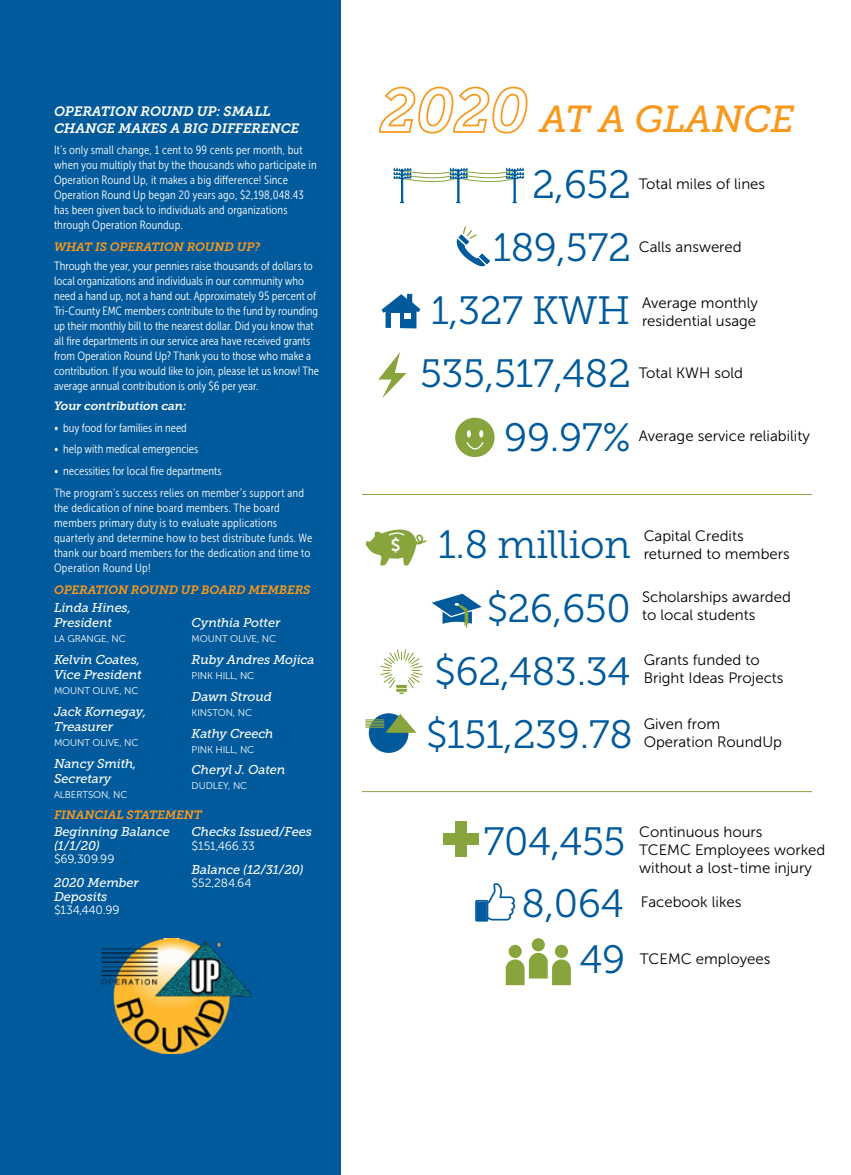
<style>
.page{position:relative;width:851px;height:1175px;background:#fff}
.page>*{position:absolute;margin:0;border:0;box-sizing:border-box;transform-origin:0 0}
.t1{font:39.45px/63.2px "Museo Slab 300";letter-spacing:-.01em;color:#005a9c}
.t2{font:italic 37.5px "Museo Slab 500";letter-spacing:-.01em;color:#f8991d}
.t3{font:16.95px "Museo Sans 700";color:#fff}
.t4{font:15px/18px "Museo Sans 300";color:#000}
.t5{font:italic 13.5px/16.5px "Museo Slab 700";letter-spacing:-.01em;color:#fff}
.t6{font:italic 12.75px/15px "Museo Slab 500";letter-spacing:-.01em;color:#fff}
.t7{font:12px/15px "Museo Sans Cond 300";color:#fff}
.t8{font:12px/15px "Museo Sans Cond 300";letter-spacing:.02em;color:#fff}
.t9{font:italic 12px "Museo Slab 700";letter-spacing:-.01em;color:#f8991d}
.t10{font:12px "Museo Sans 300";letter-spacing:-.01em;color:#fff}
.t11{font:italic 12px "Museo Slab 700";letter-spacing:-.015em;color:#fff}
.t12{font:9.75px "Museo Sans 300";letter-spacing:-.01em;color:#fff}
.s1{font-family:"Museo Slab 700";font-size:61.5px}
</style>
<div class="page">
<div style="left:0;top:0;width:341px;height:1174px;background:#005a9c"></div>
<img style="left:101px;top:938px;width:151px;height:115px">
<hr style="left:362px;top:494px;width:450px;height:1px;background:#88a53d">
<hr style="left:362px;top:791px;width:450px;height:1px;background:#88a53d">
<svg style="left:378px;top:352px;width:28px;height:46px"></svg>
<svg style="left:381px;top:294px;width:39px;height:34px"></svg>
<div style="left:391px;top:313px;width:8px;height:16px;background:#fff"></div>
<div style="left:404px;top:313px;width:7px;height:6px;background:#fff"></div>
<svg style="left:456px;top:226px;width:34px;height:41px"></svg>
<svg style="left:393px;top:168px;width:131px;height:35px"></svg>
<div style="left:455px;top:418px;width:39px;height:39px;background:#88a53d;border-radius:50%"></div>
<svg style="left:466px;top:430px;width:18px;height:27px"></svg>
<svg style="left:380px;top:649px;width:42px;height:45px"></svg>
<svg style="left:365px;top:529px;width:62px;height:37px"></svg>
<svg style="left:432px;top:593px;width:50px;height:35px"></svg>
<svg style="left:475px;top:883px;width:40px;height:38px"></svg>
<div style="left:508px;top:944px;width:13px;height:14px;background:#88a53d;border-radius:50%"></div>
<div style="left:531px;top:938px;width:14px;height:13px;background:#88a53d;border-radius:50%"></div>
<svg style="left:505px;top:952px;width:66px;height:33px"></svg>
<div style="left:555px;top:944px;width:13px;height:14px;background:#88a53d;border-radius:50%"></div>
<div style="left:455px;top:821px;width:11px;height:35px;background:#88a53d"></div>
<div style="left:443px;top:833px;width:35px;height:11px;background:#88a53d"></div>
<div style="left:369px;top:713px;width:39px;height:40px;background:#005a9c;border-radius:50%"></div>
<svg style="left:365px;top:714px;width:51px;height:18px"></svg>
<p class="t5" style="left:54px;top:103px;width:247px">OPERATION ROUND UP: SMALL<br>CHANGE MAKES A BIG DIFFERENCE</p>
<p class="t7" style="left:54px;top:143px;width:264px">It’s only small change, 1 cent to 99 cents per month, but when you multiply that by the thousands who participate in Operation Round Up, it makes a big difference! Since Operation Round Up began 20 years ago, $2,198,048.43 has been given back to individuals and organizations through Operation Roundup.</p>
<p class="t9" style="left:54px;top:240px;width:208px">WHAT IS OPERATION ROUND UP?</p>
<p class="t7" style="left:54px;top:258px;width:266px">Through the year, your pennies raise thousands of dollars to local organizations and individuals in our community who need a hand up, not a hand out. Approximately 95 percent of Tri-County EMC members contribute to the fund by rounding up their monthly bill to the nearest dollar. Did you know that all fire departments in our service area have received grants from Operation Round Up? Thank you to those who make a contribution. If you would like to join, please let us know! The average annual contribution is only $6 per year.</p>
<p class="t11" style="left:54px;top:399px;width:134px">Your contribution can:</p>
<p class="t7" style="left:54px;top:420px;width:134px">• buy food for families in need</p>
<p class="t7" style="left:54px;top:442px;width:146px">• help with medical emergencies</p>
<p class="t7" style="left:54px;top:460px;width:251px;line-height:21.8px">• necessities for local fire departments<br>The program’s success relies on member’s support and</p>
<p class="t8" style="left:54px;top:500px;width:260px">the dedication of nine board members. The board members primary duty is to evaluate applications quarterly and determine how to best distribute funds. We thank our board members for the dedication and time to Operation Round Up!</p>
<p class="t9" style="left:54px;top:583px;width:258px">OPERATION ROUND UP BOARD MEMBERS</p>
<p class="t6" style="left:54px;top:600px;width:79px">Linda Hines,<br>President</p>
<p class="t12" style="left:54px;top:633px;width:73px">LA GRANGE, NC</p>
<p class="t6" style="left:54px;top:652px;width:89px">Kelvin Coates,<br>Vice President</p>
<p class="t12" style="left:54px;top:685px;width:86px">MOUNT OLIVE, NC</p>
<p class="t6" style="left:54px;top:704px;width:94px">Jack Kornegay,<br>Treasurer</p>
<p class="t12" style="left:54px;top:737px;width:86px">MOUNT OLIVE, NC</p>
<p class="t6" style="left:54px;top:755px;width:84px">Nancy Smith,<br>Secretary</p>
<p class="t12" style="left:54px;top:789px;width:75px">ALBERTSON, NC</p>
<p class="t6" style="left:192px;top:615px;width:90px">Cynthia Potter</p>
<p class="t12" style="left:192px;top:633px;width:86px">MOUNT OLIVE, NC</p>
<p class="t6" style="left:192px;top:652px;width:124px">Ruby Andres Mojica</p>
<p class="t12" style="left:192px;top:670px;width:64px">PINK HILL, NC</p>
<p class="t6" style="left:192px;top:689px;width:82px">Dawn Stroud</p>
<p class="t12" style="left:192px;top:707px;width:62px">KINSTON, NC</p>
<p class="t6" style="left:192px;top:725px;width:83px">Kathy Creech</p>
<p class="t12" style="left:192px;top:744px;width:64px">PINK HILL, NC</p>
<p class="t6" style="left:192px;top:762px;width:95px">Cheryl J. Oaten</p>
<p class="t12" style="left:192px;top:780px;width:57px">DUDLEY, NC</p>
<p class="t9" style="left:54px;top:808px;width:150px">FINANCIAL STATEMENT</p>
<p class="t6" style="left:54px;top:825px;width:117px;line-height:13.5px">Beginning Balance (1/1/20)</p>
<p class="t10" style="left:54px;top:852px;width:62px">$69,309.99</p>
<p class="t6" style="left:54px;top:876px;width:86px;line-height:13.5px">2020 Member<br>Deposits</p>
<p class="t10" style="left:54px;top:903px;width:67px">$134,440.99</p>
<p class="t6" style="left:192px;top:824px;width:122px">Checks Issued/Fees</p>
<p class="t10" style="left:192px;top:839px;width:65px">$151,466.33</p>
<p class="t6" style="left:192px;top:861px;width:113px">Balance (12/31/20)</p>
<p class="t10" style="left:192px;top:876px;width:61px">$52,284.64</p>
<h2 class="t2" style="left:380px;top:98px;width:416px"><span class="s1">2020</span> AT A GLANCE</h2>
<h1 class="t1" style="left:532px;top:153px;width:100px">2,652</h1>
<p class="t4" style="left:638px;top:175px;width:128px">Total miles of lines</p>
<h1 class="t1" style="left:493px;top:216px;width:139px">189,572</h1>
<p class="t4" style="left:638px;top:238px;width:104px">Calls answered</p>
<h1 class="t1" style="left:420px;top:279px;width:212px">1,327 KWH<br>535,517,482</h1>
<p class="t4" style="left:642px;top:293px;width:117px">Average monthly residential usage</p>
<p class="t4" style="left:638px;top:364px;width:106px">Total KWH sold</p>
<h1 class="t1" style="left:504px;top:405px;width:128px">99.97%</h1>
<p class="t4" style="left:638px;top:427px;width:173px">Average service reliability</p>
<h3 class="t3" style="left:391px;top:536px;width:11px">$</h3>
<h1 class="t1" style="left:426px;top:513px;width:208px;text-align:right">1.8 million $26,650 $62,483.34 $151,239.78</h1>
<p class="t4" style="left:643px;top:526px;width:148px">Capital Credits returned to members</p>
<p class="t4" style="left:642px;top:588px;width:150px">Scholarships awarded to local students</p>
<p class="t4" style="left:643px;top:650px;width:141px">Grants funded to<br>Bright Ideas Projects</p>
<p class="t4" style="left:643px;top:715px;width:140px">Given from<br>Operation RoundUp</p>
<h1 class="t1" style="left:483px;top:810px;width:143px">704,455</h1>
<p class="t4" style="left:639px;top:822px;width:188px">Continuous hours<br>TCEMC Employees worked without a lost-time injury</p>
<h1 class="t1" style="left:521px;top:871px;width:104px">8,064</h1>
<p class="t4" style="left:641px;top:893px;width:102px">Facebook likes</p>
<h1 class="t1" style="left:579px;top:928px;width:47px">49</h1>
<p class="t4" style="left:640px;top:949px;width:132px">TCEMC employees</p>
</div>
